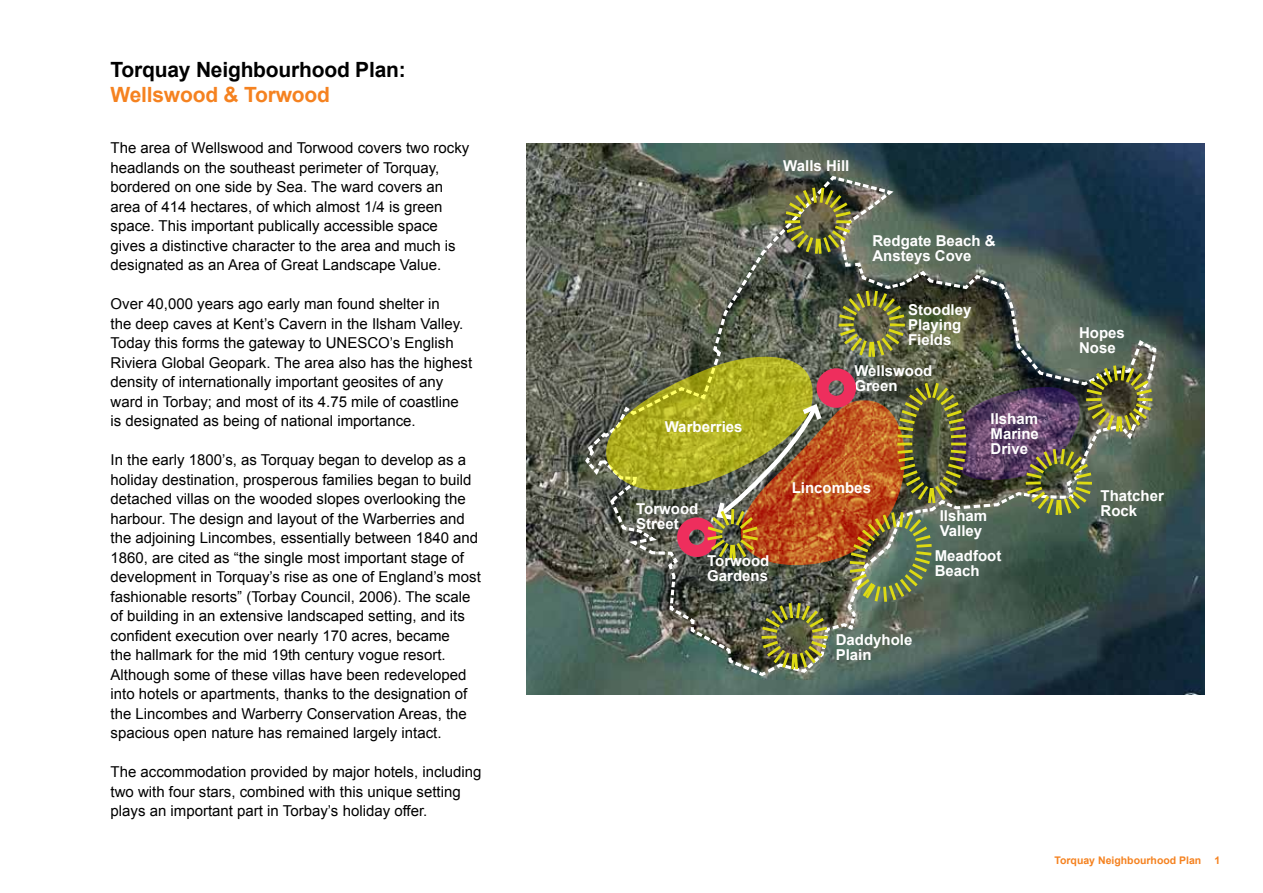
<style>
.page{position:relative;width:1263px;height:893px;background:#fff}
.page>*{position:absolute;margin:0;border:0;box-sizing:border-box;transform-origin:0 0}
.t1{font:700 21px "Arial";letter-spacing:-.01em;color:#000}
.t2{font:700 21px "Arial";letter-spacing:-.01em;color:#f58220}
.t3{font:15px/19.5px "Arial";color:#000}
.t4{font:700 15px/15px "Arial";color:#fff}
.t5{font:700 10.5px "Arial";color:#f58220}
</style>
<div class="page">
<img style="left:527px;top:144px;width:678px;height:550px">
<img style="left:586px;top:175px;width:572px;height:502px">
<h1 class="t1" style="left:111px;top:56px;width:297px">Torquay Neighbourhood Plan:</h1>
<h1 class="t2" style="left:111px;top:81px;width:221px">Wellswood &amp; Torwood</h1>
<p class="t3" style="left:111px;top:139px;width:360px">The area of Wellswood and Torwood covers two rocky headlands on the southeast perimeter of Torquay, bordered on one side by Sea. The ward covers an area of 414 hectares, of which almost 1/4 is green space. This important publically accessible space gives a distinctive character to the area and much is designated as an Area of Great Landscape Value.</p>
<p class="t3" style="left:111px;top:295px;width:363px">Over 40,000 years ago early man found shelter in<br>the deep caves at Kent’s Cavern in the Ilsham Valley.<br>Today this forms the gateway to UNESCO’s English Riviera Global Geopark. The area also has the highest density of internationally important geosites of any ward in Torbay; and most of its 4.75 mile of coastline is designated as being of national importance.</p>
<p class="t3" style="left:111px;top:451px;width:372px">In the early 1800’s, as Torquay began to develop as a holiday destination, prosperous families began to build detached villas on the wooded slopes overlooking the harbour. The design and layout of the Warberries and the adjoining Lincombes, essentially between 1840 and 1860, are cited as “the single most important stage of development in Torquay’s rise as one of England’s most fashionable resorts” (Torbay Council, 2006). The scale of building in an extensive landscaped setting, and its confident execution over nearly 170 acres, became<br>the hallmark for the mid 19th century vogue resort.<br>Although some of these villas have been redeveloped into hotels or apartments, thanks to the designation of the Lincombes and Warberry Conservation Areas, the spacious open nature has remained largely intact.</p>
<p class="t3" style="left:111px;top:763px;width:372px">The accommodation provided by major hotels, including two with four stars, combined with this unique setting plays an important part in Torbay’s holiday offer.</p>
<p class="t4" style="left:783px;top:159px;width:68px">Walls Hill</p>
<p class="t4" style="left:665px;top:420px;width:79px">Warberries</p>
<p class="t4" style="left:636px;top:502px;width:64px">Torwood<br>Street</p>
<p class="t4" style="left:707px;top:553px;width:64px">Torwood<br>Gardens</p>
<p class="t4" style="left:872px;top:234px;width:125px">Redgate Beach &amp;<br>Ansteys Cove</p>
<p class="t4" style="left:908px;top:303px;width:65px">Stoodley<br>Playing<br>Fields</p>
<p class="t4" style="left:854px;top:364px;width:80px">Wellswood<br>Green</p>
<p class="t4" style="left:990px;top:411px;width:50px;text-align:justify">Ilsham Marine Drive</p>
<p class="t4" style="left:792px;top:480px;width:81px">Lincombes</p>
<p class="t4" style="left:940px;top:509px;width:49px">Ilsham<br>Valley</p>
<p class="t4" style="left:836px;top:633px;width:78px">Daddyhole<br>Plain</p>
<p class="t4" style="left:935px;top:549px;width:68px">Meadfoot<br>Beach</p>
<p class="t4" style="left:1079px;top:325px;width:47px">Hopes<br>Nose</p>
<p class="t4" style="left:1100px;top:489px;width:65px">Thatcher<br>Rock</p>
<p class="t5" style="left:1054px;top:853px;width:148px">Torquay Neighbourhood Plan</p>
<p class="t5" style="left:1214px;top:853px;width:7px">1</p>
</div>
